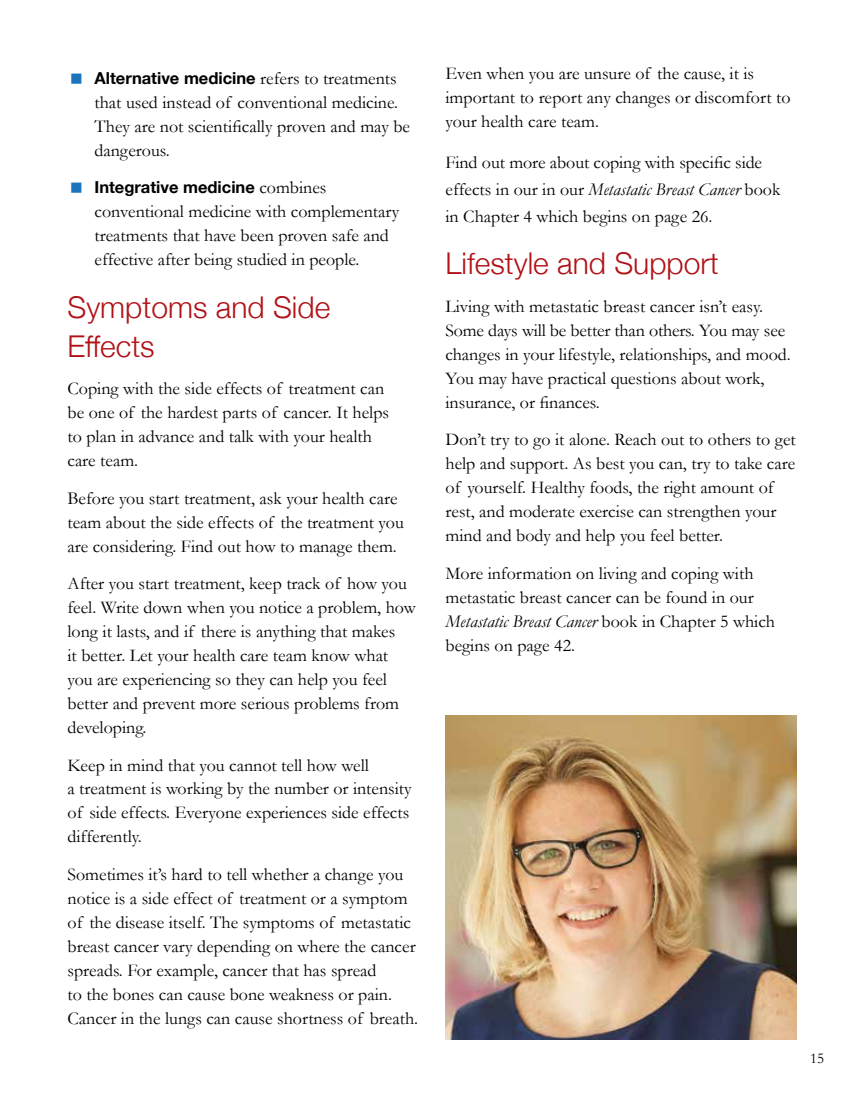
<style>
.page{position:relative;width:864px;height:1107px;background:#fff}
.page>*{position:absolute;margin:0;border:0;box-sizing:border-box;transform-origin:0 0}
.t1{font:300 30px/39px "Helvetica Neue";color:#b11116}
.t2{font:18px/24px "Garamond";color:#000}
.t3{font:700 16.5px "Helvetica Neue";color:#000}
.t4{font:15px "Garamond";color:#000}
.s1{font-family:"Garamond";font-weight:400;font-size:18px}
.s2{font-style:italic}
</style>
<div class="page">
<img style="left:446px;top:716px;width:350px;height:324px">
<p class="t3" style="left:94px;top:65px;width:304px">Alternative medicine <span class="s1">refers to treatments</span></p>
<p class="t2" style="left:95px;top:90px;width:317px">that used instead of conventional medicine.<br>They are not scientifically proven and may be dangerous.</p>
<p class="t3" style="left:94px;top:174px;width:234px">Integrative medicine <span class="s1">combines</span></p>
<p class="t2" style="left:94px;top:199px;width:306px">conventional medicine with complementary treatments that have been proven safe and effective after being studied in people.</p>
<h1 class="t1" style="left:68px;top:285px;width:264px">Symptoms and Side<br>Effects</h1>
<p class="t2" style="left:68px;top:376px;width:323px">Coping with the side effects of treatment can be one of the hardest parts of cancer. It helps to plan in advance and talk with your health care team.</p>
<p class="t2" style="left:68px;top:486px;width:338px">Before you start treatment, ask your health care team about the side effects of the treatment you are considering. Find out how to manage them.</p>
<p class="t2" style="left:68px;top:571px;width:350px">After you start treatment, keep track of how you feel. Write down when you notice a problem, how long it lasts, and if there is anything that makes<br>it better. Let your health care team know what you are experiencing so they can help you feel better and prevent more serious problems from developing.</p>
<p class="t2" style="left:68px;top:753px;width:346px">Keep in mind that you cannot tell how well<br>a treatment is working by the number or intensity of side effects. Everyone experiences side effects differently.</p>
<p class="t2" style="left:68px;top:862px;width:352px">Sometimes it’s hard to tell whether a change you notice is a side effect of treatment or a symptom of the disease itself. The symptoms of metastatic breast cancer vary depending on where the cancer spreads. For example, cancer that has spread<br>to the bones can cause bone weakness or pain.<br>Cancer in the lungs can cause shortness of breath.</p>
<p class="t2" style="left:446px;top:61px;width:347px">Even when you are unsure of the cause, it is important to report any changes or discomfort to your health care team.</p>
<p class="t2" style="left:446px;top:148px;width:337px;line-height:27px">Find out more about coping with specific side effects in our in our <span class="s2">Metastatic Breast Cancer</span> book in Chapter 4 which begins on page 26.</p>
<h1 class="t1" style="left:446px;top:242px;width:275px">Lifestyle and Support</h1>
<p class="t2" style="left:446px;top:294px;width:347px">Living with metastatic breast cancer isn’t easy.<br>Some days will be better than others. You may see changes in your lifestyle, relationships, and mood.<br>You may have practical questions about work, insurance, or finances.</p>
<p class="t2" style="left:446px;top:427px;width:352px">Don’t try to go it alone. Reach out to others to get help and support. As best you can, try to take care of yourself. Healthy foods, the right amount of rest, and moderate exercise can strengthen your mind and body and help you feel better.</p>
<p class="t2" style="left:446px;top:561px;width:331px">More information on living and coping with metastatic breast cancer can be found in our <span class="s2">Metastatic Breast Cancer</span> book in Chapter 5 which begins on page 42.</p>
<p class="t4" style="left:810px;top:1049px;width:16px">15</p>
</div>
